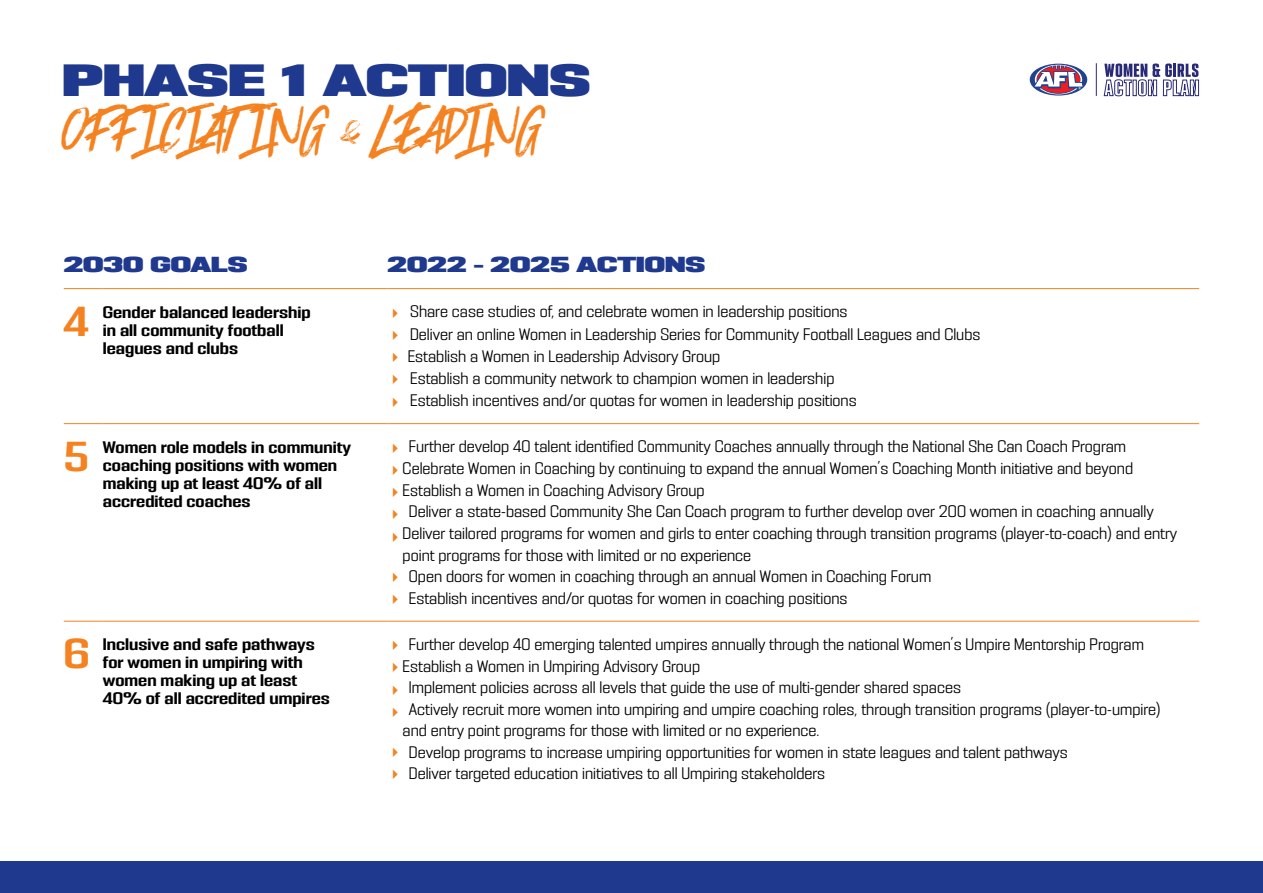
<style>
.page{position:relative;width:1263px;height:893px;background:#fff}
.page>*{position:absolute;margin:0;border:0;box-sizing:border-box;transform-origin:0 0}
.t1{font:40.95px "Shockwave All Caps";color:#f58220}
.t2{font:40.5px "PODIUM Sharp 7.12";color:#1e398d}
.GOALS{font:37.5px "PODIUM Sharp 5.9";color:#f58220}
.t3{font:19.5px "PODIUM Sharp 7.12";color:#1e398d}
.t4{font:15px/22.2px "PODIUM Sharp 5.6";color:#000}
.GOALS-2{font:15px/18px "PODIUM Sharp 5.9";color:#000}
</style>
<div class="page">
<hr style="left:64px;top:288px;width:39px;height:1px;background:#f58220">
<hr style="left:103px;top:288px;width:285px;height:1px;background:#f58220">
<hr style="left:388px;top:288px;width:811px;height:1px;background:#f58220">
<hr style="left:64px;top:423px;width:39px;height:1px;background:#f58220">
<hr style="left:103px;top:423px;width:285px;height:1px;background:#f58220">
<hr style="left:388px;top:423px;width:811px;height:1px;background:#f58220">
<hr style="left:64px;top:621px;width:39px;height:1px;background:#f58220">
<hr style="left:103px;top:621px;width:285px;height:1px;background:#f58220">
<hr style="left:388px;top:621px;width:811px;height:1px;background:#f58220">
<hr style="left:1096px;top:63px;width:1px;height:33px;background:#292a77">
<svg style="left:1104px;top:63px;width:95px;height:33px"></svg>
<svg style="left:1028px;top:63px;width:60px;height:33px"></svg>
<svg style="left:1030px;top:64px;width:57px;height:32px"></svg>
<svg style="left:1035px;top:65px;width:47px;height:29px"></svg>
<div style="left:0;top:861px;width:1263px;height:32px;background:#1e398d"></div>
<p class="t2" style="left:63px;top:54px;width:529px">PHASE 1 ACTIONS</p>
<p class="t1" style="left:61px;top:104px;width:483px">OFFICIATING &amp; LEADING</p>
<p class="t3" style="left:64px;top:251px;width:185px">2030 GOALS</p>
<p class="t3" style="left:388px;top:251px;width:319px">2022 - 2025 ACTIONS</p>
<p class="GOALS" style="left:64px;top:297px;width:27px">4</p>
<p class="GOALS-2" style="left:103px;top:303px;width:209px">Gender balanced leadership in all community football leagues and clubs</p>
<p class="t4" style="left:408px;top:301px;width:574px">Share case studies of, and celebrate women in leadership positions<br>Deliver an online Women in Leadership Series for Community Football Leagues and Clubs Establish a Women in Leadership Advisory Group<br>Establish a community network to champion women in leadership<br>Establish incentives and/or quotas for women in leadership positions</p>
<p class="GOALS" style="left:64px;top:432px;width:26px">5</p>
<p class="GOALS-2" style="left:103px;top:438px;width:250px">Women role models in community coaching positions with women making up at least 40% of all accredited coaches</p>
<p class="t4" style="left:409px;top:436px;width:719px">Further develop 40 talent identified Community Coaches annually through the National She Can Coach Program</p>
<p class="t4" style="left:403px;top:457px;width:732px">Celebrate Women in Coaching by continuing to expand the annual Women’s Coaching Month initiative and beyond</p>
<p class="t4" style="left:403px;top:479px;width:304px">Establish a Women in Coaching Advisory Group</p>
<p class="t4" style="left:409px;top:500px;width:746px">Deliver a state-based Community She Can Coach program to further develop over 200 women in coaching annually</p>
<p class="t4" style="left:403px;top:522px;width:776px">Deliver tailored programs for women and girls to enter coaching through transition programs (player-to-coach) and entry</p>
<p class="t4" style="left:403px;top:544px;width:350px">point programs for those with limited or no experience</p>
<p class="t4" style="left:409px;top:565px;width:524px">Open doors for women in coaching through an annual Women in Coaching Forum</p>
<p class="t4" style="left:409px;top:587px;width:440px">Establish incentives and/or quotas for women in coaching positions</p>
<p class="GOALS" style="left:64px;top:630px;width:27px">6</p>
<p class="GOALS-2" style="left:103px;top:635px;width:229px">Inclusive and safe pathways for women in umpiring with women making up at least<br>40% of all accredited umpires</p>
<p class="t4" style="left:409px;top:633px;width:737px">Further develop 40 emerging talented umpires annually through the national Women’s Umpire Mentorship Program</p>
<p class="t4" style="left:403px;top:655px;width:299px">Establish a Women in Umpiring Advisory Group</p>
<p class="t4" style="left:409px;top:676px;width:554px">Implement policies across all levels that guide the use of multi-gender shared spaces</p>
<p class="t4" style="left:409px;top:698px;width:753px">Actively recruit more women into umpiring and umpire coaching roles, through transition programs (player-to-umpire)</p>
<p class="t4" style="left:403px;top:719px;width:418px">and entry point programs for those with limited or no experience.</p>
<p class="t4" style="left:409px;top:741px;width:660px">Develop programs to increase umpiring opportunities for women in state leagues and talent pathways</p>
<p class="t4" style="left:409px;top:762px;width:418px">Deliver targeted education initiatives to all Umpiring stakeholders</p>
</div>
